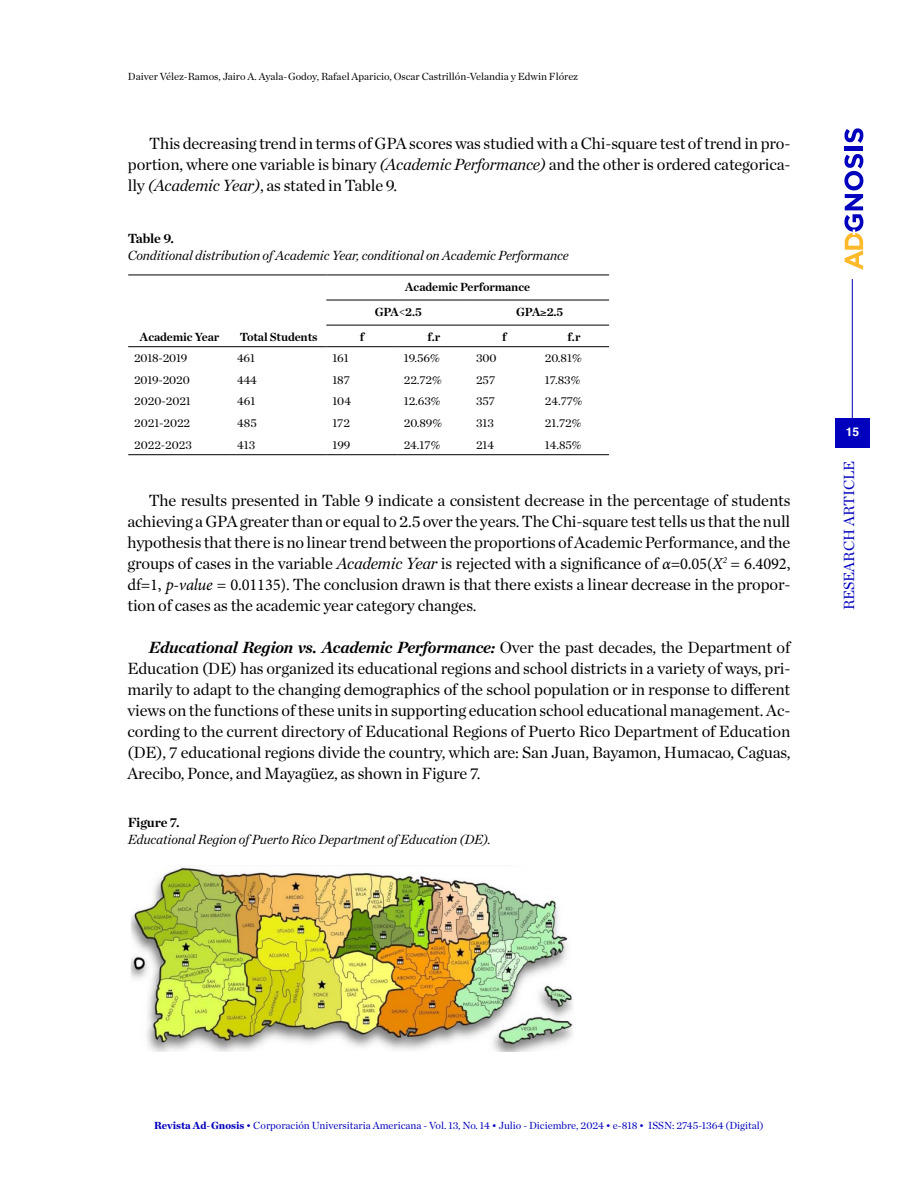
<style>
.page{position:relative;width:918px;height:1188px;background:#fff}
.page>*{position:absolute;margin:0;border:0;box-sizing:border-box;transform-origin:0 0}
.t1{font:16.5px/21px "Chronicle Deck";letter-spacing:-.01em;color:#000;text-align:justify}
.t2{font:15px "Chronicle Deck";color:#0000bd}
.t3{font:italic 13.5px "Chronicle Deck";letter-spacing:-.01em;color:#000}
.t4{font:700 13.5px "Chronicle Deck";letter-spacing:-.01em;color:#000}
.t5{font:12px "Chronicle Deck";color:#000}
.t6{font:700 12px/25px "Chronicle Deck";letter-spacing:-.01em;color:#000}
.t7{font:700 12px "Helvetica";color:#fff}
.t8{font:10.5px "Chronicle Deck";color:#0000bd}
.t9{font:10.5px "Chronicle Deck";color:#000}
.s1{font-style:italic}
.s2{font-family:"Minion Pro";font-style:italic}
.s3{font-family:"Minion Pro"}
.s4{font-weight:700;font-style:italic}
.s5{font-weight:900}
</style>
<div class="page">
<hr style="left:852px;top:279px;width:1px;height:139px;background:#0000bd">
<div style="left:835px;top:418px;width:35px;height:30px;background:#0000bd"></div>
<svg style="left:844px;top:154px;width:19px;height:116px"></svg>
<hr style="left:845px;top:146px;width:18px;height:4px;background:#0000bd">
<svg style="left:844px;top:128px;width:19px;height:15px"></svg>
<hr style="left:128px;top:275px;width:103px;height:1px;background:#000">
<hr style="left:231px;top:275px;width:95px;height:1px;background:#000">
<hr style="left:326px;top:275px;width:72px;height:1px;background:#000">
<hr style="left:398px;top:275px;width:72px;height:1px;background:#000">
<hr style="left:470px;top:275px;width:69px;height:1px;background:#000">
<hr style="left:539px;top:275px;width:70px;height:1px;background:#000">
<hr style="left:326px;top:300px;width:72px;height:1px;background:#000">
<hr style="left:398px;top:300px;width:72px;height:1px;background:#000">
<hr style="left:470px;top:300px;width:69px;height:1px;background:#000">
<hr style="left:539px;top:300px;width:70px;height:1px;background:#000">
<hr style="left:326px;top:325px;width:72px;height:1px;background:#000">
<hr style="left:398px;top:325px;width:72px;height:1px;background:#000">
<hr style="left:470px;top:325px;width:69px;height:1px;background:#000">
<hr style="left:539px;top:325px;width:70px;height:1px;background:#000">
<hr style="left:128px;top:346px;width:103px;height:1px;background:#000">
<hr style="left:231px;top:346px;width:95px;height:1px;background:#000">
<hr style="left:326px;top:346px;width:72px;height:1px;background:#000">
<hr style="left:398px;top:346px;width:72px;height:1px;background:#000">
<hr style="left:470px;top:346px;width:69px;height:1px;background:#000">
<hr style="left:539px;top:346px;width:70px;height:1px;background:#000">
<hr style="left:128px;top:454px;width:103px;height:1px;background:#000">
<hr style="left:231px;top:454px;width:95px;height:1px;background:#000">
<hr style="left:326px;top:454px;width:72px;height:1px;background:#000">
<hr style="left:398px;top:454px;width:72px;height:1px;background:#000">
<hr style="left:470px;top:454px;width:69px;height:1px;background:#000">
<hr style="left:539px;top:454px;width:70px;height:1px;background:#000">
<img style="left:131px;top:867px;width:442px;height:185px">
<p class="t9" style="left:128px;top:69px;width:452px">Daiver Vélez-Ramos, Jairo A. Ayala-Godoy, Rafael Aparicio, Oscar Castrillón-Velandia y Edwin Flórez</p>
<p class="t1" style="left:128px;top:131px;width:664px;text-indent:21px">This decreasing trend in terms of GPA scores was studied with a Chi-square test of trend in pro&shy;portion, where one variable is binary <span class="s1">(Academic Performance)</span> and the other is ordered categorica&shy;lly <span class="s1">(Academic Year)</span>, as stated in Table 9.</p>
<p class="t4" style="left:128px;top:228px;width:48px">Table 9.</p>
<p class="t3" style="left:128px;top:245px;width:442px">Conditional distribution of Academic Year, conditional on Academic Performance</p>
<p class="t6" style="left:375px;top:273px;width:157px;text-indent:31px">Academic Performance<br>GPA&lt;2.5</p>
<p class="t6" style="left:516px;top:298px;width:49px">GPA≥2.5</p>
<p class="t6" style="left:140px;top:323px;width:81px">Academic Year</p>
<p class="t6" style="left:240px;top:323px;width:79px">Total Students</p>
<p class="t6" style="left:360px;top:323px;width:6px">f</p>
<p class="t6" style="left:428px;top:323px;width:14px">f.r</p>
<p class="t6" style="left:502px;top:323px;width:6px">f</p>
<p class="t6" style="left:568px;top:323px;width:14px">f.r</p>
<p class="t5" style="left:134px;top:349px;width:55px">2018-2019</p>
<p class="t5" style="left:237px;top:349px;width:20px">461</p>
<p class="t5" style="left:332px;top:349px;width:18px">161</p>
<p class="t5" style="left:404px;top:349px;width:38px">19.56%</p>
<p class="t5" style="left:476px;top:349px;width:22px">300</p>
<p class="t5" style="left:545px;top:349px;width:38px">20.81%</p>
<p class="t5" style="left:134px;top:371px;width:57px">2019-2020</p>
<p class="t5" style="left:237px;top:371px;width:21px">444</p>
<p class="t5" style="left:332px;top:371px;width:19px">187</p>
<p class="t5" style="left:404px;top:371px;width:40px">22.72%</p>
<p class="t5" style="left:476px;top:371px;width:21px">257</p>
<p class="t5" style="left:545px;top:371px;width:37px">17.83%</p>
<p class="t5" style="left:134px;top:392px;width:58px">2020-2021</p>
<p class="t5" style="left:237px;top:392px;width:20px">461</p>
<p class="t5" style="left:332px;top:392px;width:20px">104</p>
<p class="t5" style="left:404px;top:392px;width:38px">12.63%</p>
<p class="t5" style="left:476px;top:392px;width:21px">357</p>
<p class="t5" style="left:545px;top:392px;width:39px">24.77%</p>
<p class="t5" style="left:134px;top:414px;width:57px">2021-2022</p>
<p class="t5" style="left:237px;top:414px;width:21px">485</p>
<p class="t5" style="left:332px;top:414px;width:19px">172</p>
<p class="t5" style="left:404px;top:414px;width:40px">20.89%</p>
<p class="t5" style="left:476px;top:414px;width:19px">313</p>
<p class="t5" style="left:545px;top:414px;width:38px">21.72%</p>
<p class="t5" style="left:134px;top:435px;width:59px">2022-2023</p>
<p class="t5" style="left:237px;top:435px;width:20px">413</p>
<p class="t5" style="left:332px;top:435px;width:20px">199</p>
<p class="t5" style="left:404px;top:435px;width:38px">24.17%</p>
<p class="t5" style="left:476px;top:435px;width:19px">214</p>
<p class="t5" style="left:545px;top:435px;width:38px">14.85%</p>
<p class="t1" style="left:128px;top:488px;width:664px;text-indent:21px">The results presented in Table 9 indicate a consistent decrease in the percentage of students achieving a GPA greater than or equal to 2.5 over the years. The Chi-square test tells us that the null hypothesis that there is no linear trend between the proportions of Academic Performance, and the groups of cases in the variable <span class="s1">Academic Year</span> is rejected with a significance of <span class="s2">α</span><span class="s3">=0.05(</span><span class="s2">X</span><sup>2</sup> <span class="s3">= 6.4092, df=1,</span> <span class="s2">p-value</span> <span class="s3">= 0.01135)</span>. The conclusion drawn is that there exists a linear decrease in the propor&shy;tion of cases as the academic year category changes.</p>
<p class="t1" style="left:128px;top:635px;width:664px;text-indent:21px"><span class="s4">Educational Region vs. Academic Performance:</span> Over the past decades, the Department of Education (DE) has organized its educational regions and school districts in a variety of ways, pri&shy;marily to adapt to the changing demographics of the school population or in response to different views on the functions of these units in supporting education school educational management. Ac&shy;cording to the current directory of Educational Regions of Puerto Rico Department of Education (DE), 7 educational regions divide the country, which are: San Juan, Bayamon, Humacao, Caguas, Arecibo, Ponce, and Mayagüez, as shown in Figure 7.</p>
<p class="t4" style="left:128px;top:812px;width:53px">Figure 7.</p>
<p class="t3" style="left:128px;top:829px;width:365px">Educational Region of Puerto Rico Department of Education (DE).</p>
<p class="t7" style="left:846px;top:425px;width:15px">15</p>
<p class="t2" style="left:838px;top:610px;width:151px;rotate:-90deg">RESEARCH ARTICLE</p>
<p class="t8" style="left:154px;top:1117px;width:611px"><span class="s5">Revista Ad-Gnosis</span> • Corporación Universitaria Americana - Vol. 13, No. 14 • Julio - Diciembre, 2024 • e-818 • ISSN: 2745-1364 (Digital)</p>
</div>
